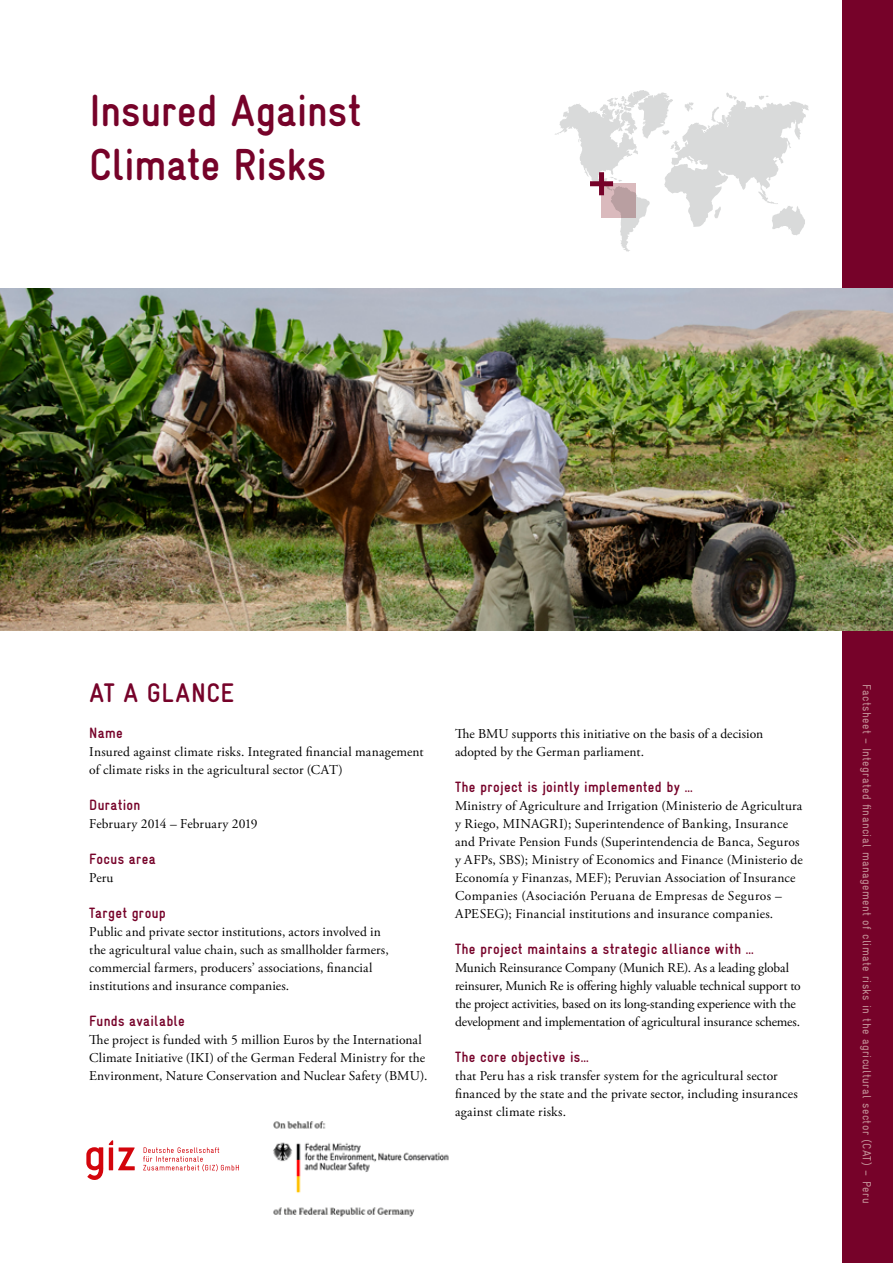
<style>
.page{position:relative;width:893px;height:1263px;background:#fff}
.page>*{position:absolute;margin:0;border:0;box-sizing:border-box;transform-origin:0 0}
.t1{font:700 condensed 45px/54px "GIZ Gravur Pro";letter-spacing:-.005em;color:#760229}
.t2{font:700 condensed 27px "GIZ Gravur Pro";letter-spacing:.02em;color:#760229}
.t3{font:700 condensed 15px "GIZ Gravur Pro";letter-spacing:.02em;color:#760229}
.t4{font:13.5px/18px "Adobe Garamond Pro";letter-spacing:.01em;color:#000}
.t5{font:condensed 12px "GIZ Gravur Pro";letter-spacing:.03em;color:#c49399}
</style>
<div class="page">
<div style="left:842px;top:0;width:51px;height:1263px;background:#760229"></div>
<svg style="left:555px;top:90px;width:254px;height:162px"></svg>
<svg style="left:86px;top:1147px;width:17px;height:33px"></svg>
<svg style="left:109px;top:1140px;width:26px;height:30px"></svg>
<svg style="left:143px;top:1147px;width:96px;height:24px"></svg>
<img style="left:273px;top:1121px;width:176px;height:96px">
<img style="left:0;top:288px;width:893px;height:342px">
<svg style="left:601px;top:184px;width:35px;height:34px"></svg>
<div style="left:590px;top:181px;width:23px;height:5px;background:#760229"></div>
<div style="left:599px;top:172px;width:5px;height:23px;background:#760229"></div>
<h1 class="t1" style="left:89px;top:84px;width:274px">Insured Against<br>Climate Risks</h1>
<h2 class="t2" style="left:89px;top:677px;width:146px">AT A GLANCE</h2>
<p class="t5" style="left:874px;top:684px;width:521px;rotate:90deg">Factsheet – Integrated financial management of climate risks in the agricultural sector (CAT) – Peru</p>
<p class="t3" style="left:89px;top:724px;width:35px">Name</p>
<p class="t4" style="left:89px;top:743px;width:336px">Insured against climate risks. Integrated financial management of climate risks in the agricultural sector (CAT)</p>
<p class="t3" style="left:89px;top:796px;width:53px">Duration</p>
<p class="t4" style="left:89px;top:815px;width:170px">February 2014 – February 2019</p>
<p class="t3" style="left:89px;top:850px;width:68px">Focus area</p>
<p class="t4" style="left:89px;top:869px;width:26px">Peru</p>
<p class="t3" style="left:89px;top:904px;width:78px">Target group</p>
<p class="t4" style="left:89px;top:923px;width:301px">Public and private sector institutions, actors involved in the agricultural value chain, such as smallholder farmers, commercial farmers, producers’ associations, financial institutions and insurance companies.</p>
<p class="t3" style="left:89px;top:1012px;width:97px">Funds available</p>
<p class="t4" style="left:89px;top:1031px;width:340px">The project is funded with 5 million Euros by the International<br>Climate Initiative (IKI) of the German Federal Ministry for the<br>Environment, Nature Conservation and Nuclear Safety (BMU).</p>
<p class="t4" style="left:455px;top:725px;width:310px">The BMU supports this initiative on the basis of a decision adopted by the German parliament.</p>
<p class="t3" style="left:455px;top:778px;width:239px">The project is jointly implemented by …</p>
<p class="t4" style="left:455px;top:797px;width:349px">Ministry of Agriculture and Irrigation (Ministerio de Agricultura y Riego, MINAGRI); Superintendence of Banking, Insurance and Private Pension Funds (Superintendencia de Banca, Seguros y AFPs, SBS); Ministry of Economics and Finance (Ministerio de Economía y Finanzas, MEF); Peruvian Association of Insurance Companies (Asociación Peruana de Empresas de Seguros – APESEG); Financial institutions and insurance companies.</p>
<p class="t3" style="left:455px;top:940px;width:300px">The project maintains a strategic alliance with …</p>
<p class="t4" style="left:455px;top:959px;width:347px">Munich Reinsurance Company (Munich RE). As a leading global reinsurer, Munich Re is offering highly valuable technical support to the project activities, based on its long-standing experience with the development and implementation of agricultural insurance schemes.</p>
<p class="t3" style="left:455px;top:1048px;width:135px">The core objective is…</p>
<p class="t4" style="left:455px;top:1067px;width:344px">that Peru has a risk transfer system for the agricultural sector financed by the state and the private sector, including insurances against climate risks.</p>
</div>
